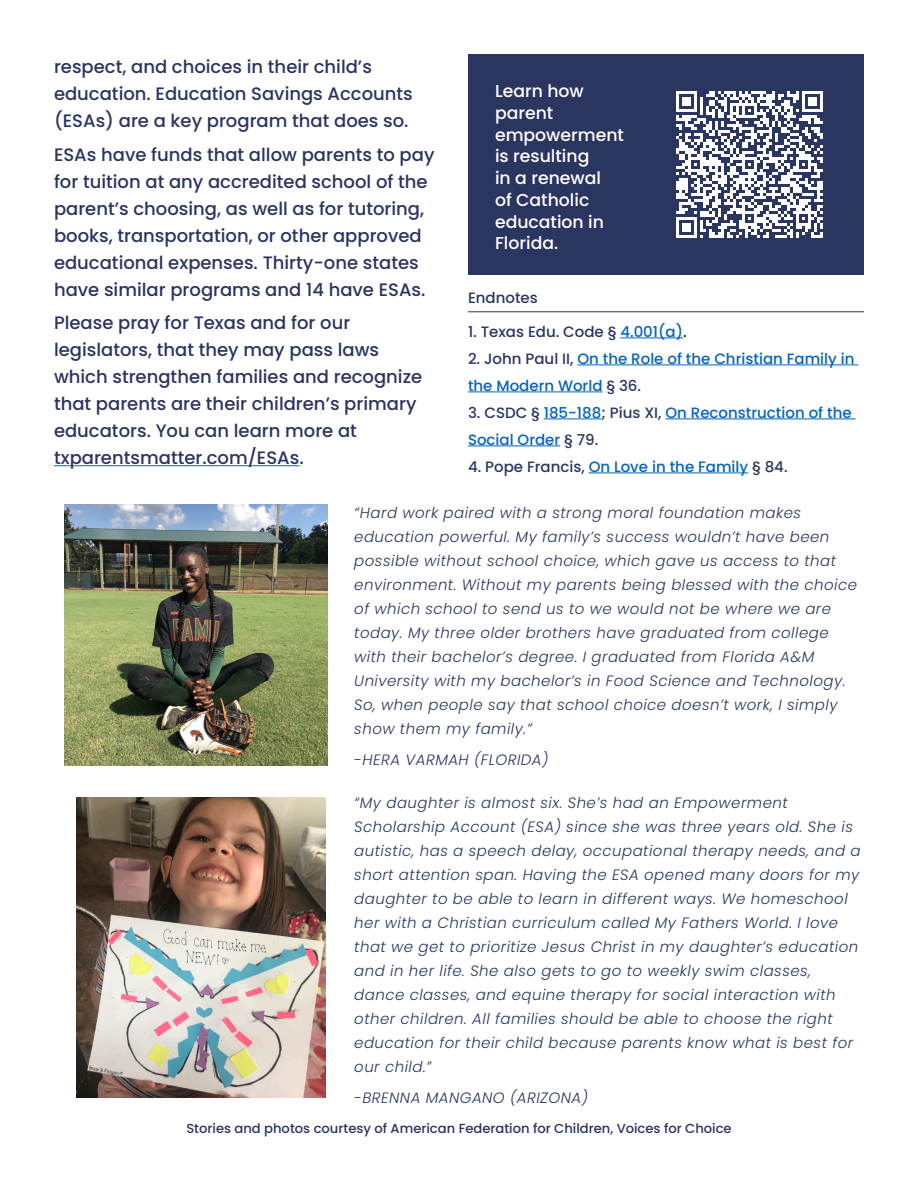
<style>
.page{position:relative;width:918px;height:1188px;background:#fff}
.page>*{position:absolute;margin:0;border:0;box-sizing:border-box;transform-origin:0 0}
.t1{font:500 18px/27px "Poppins";color:#2a3560}
.Paragraph_Style_1{font:500 17.25px/21.8px "Poppins";color:#fff}
.t2{font:italic 300 15px/24px "Poppins";letter-spacing:.03em;color:#28375e}
.t3{font:500 15px/27px "Poppins";color:#0563c1}
.t4{font:500 15px "Poppins";color:#2b3660}
.t5{font:500 13.05px "Poppins";color:#29345f}
.s1{color:#0563c1}
.s2{color:#221e1f}
.s3{color:#2a3560}
.s4{color:#2b3660}
</style>
<div class="page">
<hr style="left:54px;top:465px;width:245px;height:1px;background:#0563c1">
<img style="left:64px;top:504px;width:264px;height:262px">
<img style="left:77px;top:798px;width:249px;height:300px">
<hr style="left:620px;top:338px;width:63px;height:1px;background:#0563c1">
<hr style="left:577px;top:365px;width:281px;height:1px;background:#0563c1">
<hr style="left:468px;top:392px;width:135px;height:1px;background:#0563c1">
<hr style="left:544px;top:419px;width:57px;height:1px;background:#0563c1">
<hr style="left:665px;top:419px;width:191px;height:1px;background:#0563c1">
<hr style="left:468px;top:446px;width:92px;height:1px;background:#0563c1">
<hr style="left:589px;top:473px;width:159px;height:1px;background:#0563c1">
<hr style="left:468px;top:311px;width:396px;height:1px;background:#2a3560">
<div style="left:468px;top:54px;width:396px;height:221px;background:#2a3560"></div>
<svg style="left:676px;top:91px;width:147px;height:147px"></svg>
<p class="t1" style="left:54px;top:53px;width:360px">respect, and choices in their child’s education. Education Savings Accounts (ESAs) are a key program that does so.</p>
<p class="t1" style="left:54px;top:141px;width:382px">ESAs have funds that allow parents to pay for tuition at any accredited school of the parent’s choosing, as well as for tutoring, books, transportation, or other approved educational expenses. Thirty-one states have similar programs and 14 have ESAs.</p>
<p class="t1" style="left:54px;top:310px;width:370px">Please pray for Texas and for our legislators, that they may pass laws which strengthen families and recognize that parents are their children’s primary educators. You can learn more at txparentsmatter.com/ESAs.</p>
<p class="Paragraph_Style_1" style="left:495px;top:80px;width:130px">Learn how parent empowerment is resulting<br>in a renewal<br>of Catholic education in<br>Florida.</p>
<p class="t4" style="left:468px;top:289px;width:71px">Endnotes</p>
<p class="t4" style="left:468px;top:323px;width:220px">1. Texas Edu. Code § <span class="s1">4.001(a)</span><span class="s2">.</span></p>
<p class="t3" style="left:468px;top:345px;width:388px"><span class="s3">2. John Paul II,</span> On the Role of the Christian Family in the Modern World <span class="s3">§ 36.</span></p>
<p class="t3" style="left:468px;top:399px;width:385px"><span class="s4">3. CSDC §</span> 185-188<span class="s4">; Pius XI,</span> On Reconstruction of the<br>Social Order <span class="s4">§ 79.</span></p>
<p class="t4" style="left:468px;top:458px;width:321px">4. Pope Francis, <span class="s1">On Love in the Family</span> § 84.</p>
<p class="t2" style="left:354px;top:501px;width:504px">“Hard work paired with a strong moral foundation makes education powerful. My family’s success wouldn’t have been possible without school choice, which gave us access to that environment. Without my parents being blessed with the choice of which school to send us to we would not be where we are today. My three older brothers have graduated from college with their bachelor’s degree. I graduated from Florida A&amp;M University with my bachelor’s in Food Science and Technology.<br>So, when people say that school choice doesn’t work, I simply show them my family.”</p>
<p class="t2" style="left:354px;top:748px;width:196px">-HERA VARMAH (FLORIDA)</p>
<p class="t2" style="left:354px;top:791px;width:508px">“My daughter is almost six. She’s had an Empowerment Scholarship Account (ESA) since she was three years old. She is autistic, has a speech delay, occupational therapy needs, and a short attention span. Having the ESA opened many doors for my daughter to be able to learn in different ways. We homeschool her with a Christian curriculum called My Fathers World. I love that we get to prioritize Jesus Christ in my daughter’s education and in her life. She also gets to go to weekly swim classes, dance classes, and equine therapy for social interaction with other children. All families should be able to choose the right education for their child because parents know what is best for our child.”</p>
<p class="t2" style="left:354px;top:1086px;width:235px">-BRENNA MANGANO (ARIZONA)</p>
<p class="t5" style="left:186px;top:1121px;width:547px">Stories and photos courtesy of American Federation for Children, Voices for Choice</p>
</div>
